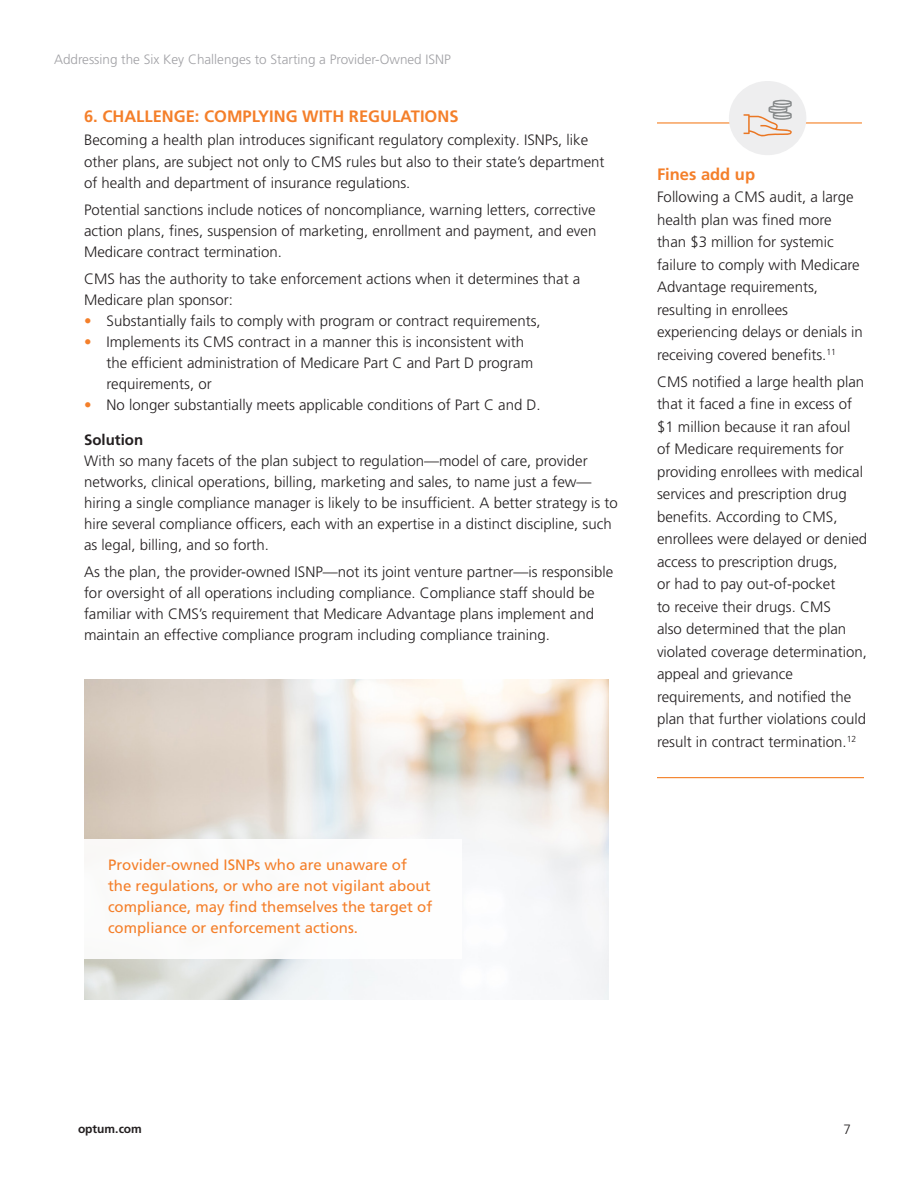
<style>
.page{position:relative;width:918px;height:1188px;background:#fff}
.page>*{position:absolute;margin:0;border:0;box-sizing:border-box;transform-origin:0 0}
.t1{font:700 16.5px "Frutiger LT Pro";color:#f47f2a}
.t2{font:300 15px/22.5px "Frutiger LT Pro";color:#231f20}
.t3{font:15px/21px "Frutiger LT Pro";color:#f47f2a}
.t4{font:700 15px "Frutiger LT Pro";color:#231f20}
.t5{font:300 13.5px "Frutiger LT Pro";color:#a1a1a5}
.t6{font:300 13.5px "Frutiger LT Pro";color:#231f20}
.t7{font:700 12px "Frutiger LT Pro";color:#231f20}
.s1{color:#f47f2a}
</style>
<div class="page">
<hr style="left:657px;top:122px;width:205px;height:2px;background:#f48026">
<hr style="left:657px;top:777px;width:207px;height:1px;background:#f48026">
<div style="left:729px;top:81px;width:77px;height:74px;background:#eeeeef;border-radius:50%"></div>
<svg style="left:744px;top:100px;width:48px;height:36px"></svg>
<img style="left:84px;top:679px;width:524px;height:321px">
<div style="left:84px;top:839px;width:378px;height:119px;background:#fff"></div>
<p class="t5" style="left:54px;top:52px;width:399px">Addressing the Six Key Challenges to Starting a Provider-Owned ISNP</p>
<p class="t1" style="left:84px;top:107px;width:376px">6. CHALLENGE: COMPLYING WITH REGULATIONS</p>
<p class="t2" style="left:84px;top:128px;width:522px">Becoming a health plan introduces significant regulatory complexity. ISNPs, like other plans, are subject not only to CMS rules but also to their state’s department</p>
<p class="t2" style="left:84px;top:172px;width:328px">of health and department of insurance regulations.</p>
<p class="t2" style="left:84px;top:200px;width:514px;line-height:21px;text-align:justify">Potential sanctions include notices of noncompliance, warning letters, corrective action plans, fines, suspension of marketing, enrollment and payment, and even Medicare contract termination.</p>
<p class="t2" style="left:84px;top:269px;width:498px;line-height:21px">CMS has the authority to take enforcement actions when it determines that a<br>Medicare plan sponsor:</p>
<p class="t2" style="left:84px;top:310px;width:458px"><span class="s1">•</span> Substantially fails to comply with program or contract requirements,</p>
<p class="t2" style="left:106px;top:332px;width:428px;line-height:21px;text-indent:-22px"><span class="s1">•</span> Implements its CMS contract in a manner this is inconsistent with the efficient administration of Medicare Part C and Part D program</p>
<p class="t2" style="left:106px;top:373px;width:107px">requirements, or</p>
<p class="t2" style="left:84px;top:394px;width:458px"><span class="s1">•</span> No longer substantially meets applicable conditions of Part C and D.</p>
<p class="t4" style="left:84px;top:431px;width:61px">Solution</p>
<p class="t2" style="left:84px;top:450px;width:535px;line-height:21px">With so many facets of the plan subject to regulation—model of care, provider networks, clinical operations, billing, marketing and sales, to name just a few— hiring a single compliance manager is likely to be insufficient. A better strategy is to hire several compliance officers, each with an expertise in a distinct discipline, such as legal, billing, and so forth.</p>
<p class="t2" style="left:84px;top:561px;width:531px;line-height:21px">As the plan, the provider-owned ISNP—not its joint venture partner—is responsible for oversight of all operations including compliance. Compliance staff should be familiar with CMS’s requirement that Medicare Advantage plans implement and maintain an effective compliance program including compliance training.</p>
<p class="t1" style="left:657px;top:164px;width:100px">Fines add up</p>
<p class="t2" style="left:657px;top:186px;width:207px">Following a CMS audit, a large health plan was fined more than $3 million for systemic failure to comply with Medicare<br>Advantage requirements, resulting in enrollees experiencing delays or denials in receiving covered benefits.<sup>11</sup></p>
<p class="t2" style="left:657px;top:370px;width:212px">CMS notified a large health plan that it faced a fine in excess of $1 million because it ran afoul of Medicare requirements for providing enrollees with medical services and prescription drug benefits. According to CMS, enrollees were delayed or denied access to prescription drugs,<br>or had to pay out-of-pocket<br>to receive their drugs. CMS<br>also determined that the plan violated coverage determination, appeal and grievance requirements, and notified the plan that further violations could result in contract termination.<sup>12</sup></p>
<p class="t3" style="left:108px;top:854px;width:326px">Provider-owned ISNPs who are unaware of the regulations, or who are not vigilant about compliance, may find themselves the target of compliance or enforcement actions.</p>
<p class="t7" style="left:78px;top:1122px;width:65px">optum.com</p>
<p class="t6" style="left:844px;top:1122px;width:9px">7</p>
</div>
